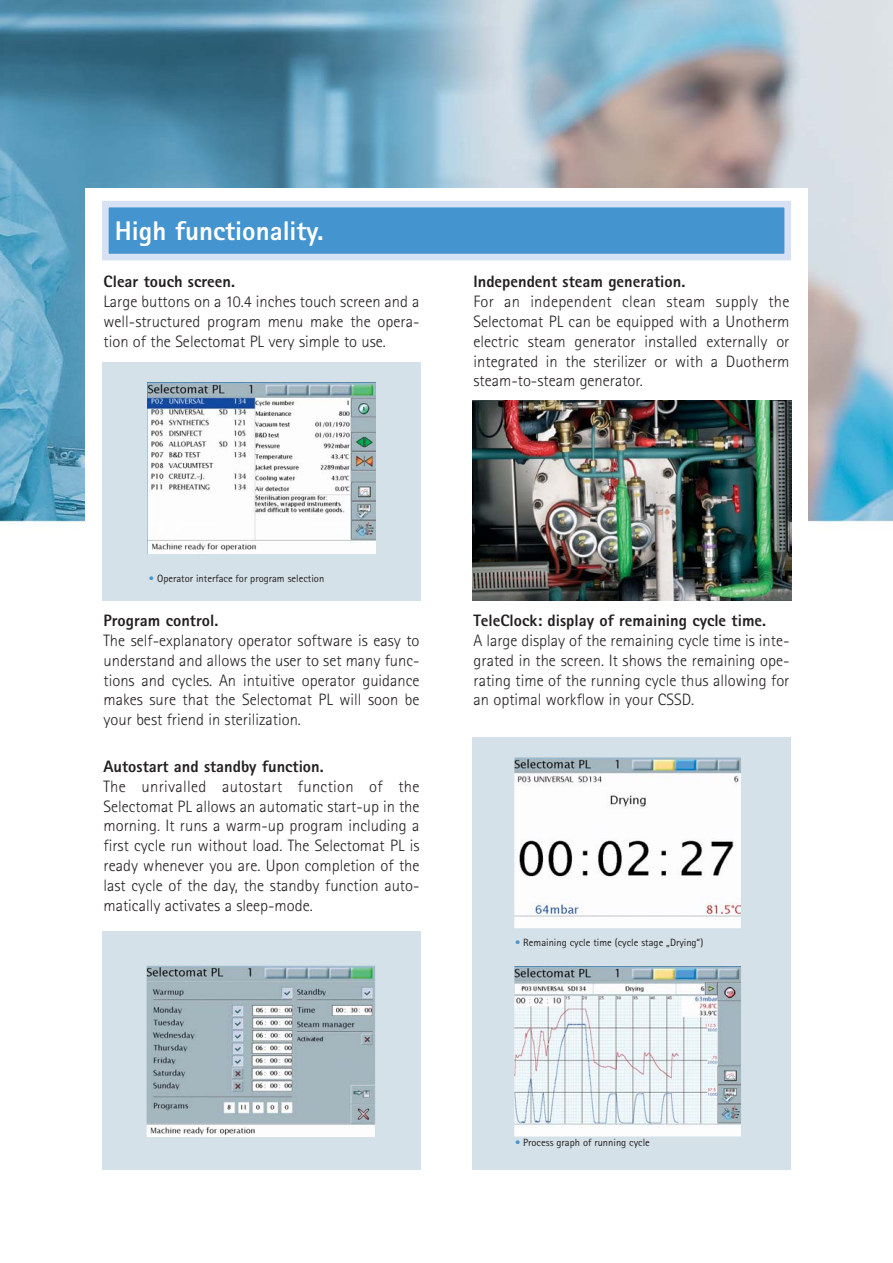
<style>
.page{position:relative;width:893px;height:1263px;background:#fff}
.page>*{position:absolute;margin:0;border:0;box-sizing:border-box;transform-origin:0 0}
.t1{font:800 27px "Rotis Sans Serif";color:#fff}
.t2{font:300 16.5px/19.8px "Rotis Sans Serif";color:#231f20;text-align:justify}
.t3{font:800 16.5px "Rotis Sans Serif";color:#231f20}
.t4{font:10.5px "Rotis Sans Serif";color:#231f20}
.s1{color:#4494d0}
</style>
<div class="page">
<img style="left:0;top:0;width:893px;height:932px">
<div style="left:85px;top:188px;width:723px;height:425px;background:#fff"></div>
<div style="left:472px;top:738px;width:319px;height:432px;background:#d5e1e8"></div>
<div style="left:102px;top:932px;width:319px;height:238px;background:#d5e1e8"></div>
<div style="left:105px;top:204px;width:683px;height:53px;background:#4494d0"></div>
<div style="left:102px;top:201px;width:689px;height:59px;border:7px solid #d6e2f3"></div>
<img style="left:148px;top:967px;width:226px;height:169px">
<div style="left:146px;top:965px;width:230px;height:173px;border:1px solid #d5e1e8"></div>
<img style="left:515px;top:967px;width:225px;height:168px">
<div style="left:513px;top:965px;width:229px;height:172px;border:1px solid #d5e1e8"></div>
<img style="left:515px;top:759px;width:225px;height:168px">
<div style="left:513px;top:757px;width:229px;height:172px;border:1px solid #d5e1e8"></div>
<div style="left:102px;top:362px;width:319px;height:239px;background:#d5e1e8"></div>
<img style="left:147px;top:382px;width:229px;height:172px">
<img style="left:472px;top:401px;width:319px;height:200px">
<h1 class="t1" style="left:115px;top:221px;width:210px">High functionality.</h1>
<p class="t3" style="left:104px;top:276px;width:133px">Clear touch screen.</p>
<p class="t2" style="left:104px;top:293px;width:317px">Large buttons on a 10.4 inches touch screen and a well-structured program menu make the opera&shy;tion of the Selectomat PL very simple to use.</p>
<p class="t3" style="left:473px;top:276px;width:213px">Independent steam generation.</p>
<p class="t2" style="left:473px;top:293px;width:317px">For an independent clean steam supply the Selectomat PL can be equipped with a Unotherm electric steam generator installed externally or integrated in the sterilizer or with a Duotherm steam-to-steam generator.</p>
<p class="t4" style="left:149px;top:575px;width:177px"><span class="s1">•</span> Operator interface for program selection</p>
<p class="t3" style="left:104px;top:615px;width:116px">Program control.</p>
<p class="t2" style="left:104px;top:632px;width:317px">The self-explanatory operator software is easy to understand and allows the user to set many func&shy;tions and cycles. An intuitive operator guidance makes sure that the Selectomat PL will soon be your best friend in sterilization.</p>
<p class="t3" style="left:104px;top:761px;width:222px">Autostart and standby function.</p>
<p class="t2" style="left:104px;top:778px;width:317px">The unrivalled autostart function of the Selectomat PL allows an automatic start-up in the morning. It runs a warm-up program including a first cycle run without load. The Selectomat PL is ready whenever you are. Upon completion of the last cycle of the day, the standby function auto&shy;matically activates a sleep-mode.</p>
<p class="t3" style="left:473px;top:615px;width:294px">TeleClock: display of remaining cycle time.</p>
<p class="t2" style="left:473px;top:632px;width:317px">A large display of the remaining cycle time is inte&shy;grated in the screen. It shows the remaining ope&shy;rating time of the running cycle thus allowing for an optimal workflow in your CSSD.</p>
<p class="t4" style="left:515px;top:939px;width:190px"><span class="s1">•</span> Remaining cycle time (cycle stage „Drying“)</p>
<p class="t4" style="left:515px;top:1139px;width:136px"><span class="s1">•</span> Process graph of running cycle</p>
</div>
